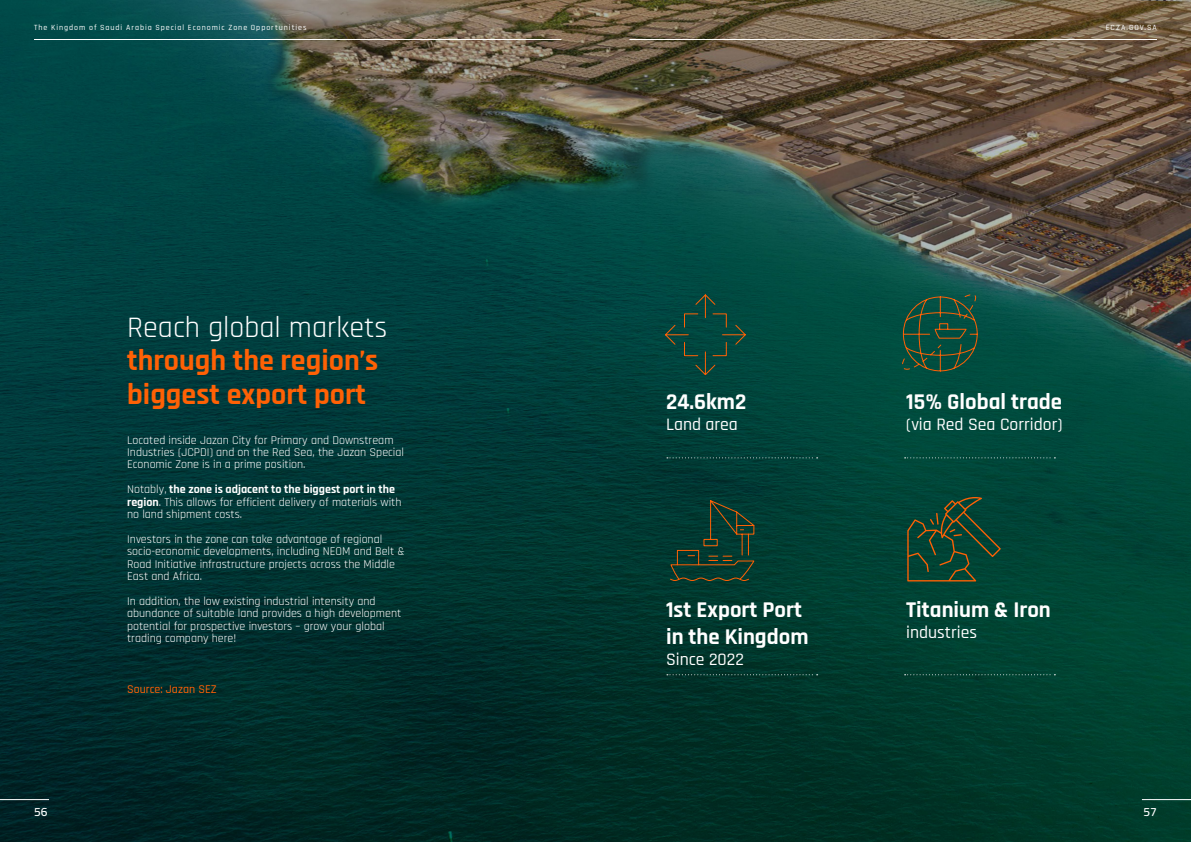
<style>
.page{position:relative;width:1191px;height:842px;background:#fff}
.page>*{position:absolute;margin:0;border:0;box-sizing:border-box;transform-origin:0 0}
.t1{font:700 30px/34px "Rajdhani";color:#ff6105}
.t2{font:30px "Rajdhani";color:#fff}
.t3{font:700 22.7px/27.3px "Rajdhani";color:#fff}
.t4{font:500 17.7px "Rajdhani";color:#fff}
.t5{font:12px/12.4px "Rajdhani";color:#fff}
.t6{font:500 12px "Rajdhani";color:#ff6105}
.t7{font:600 12px "Cairo";color:#fff}
.t8{font:500 8px "Rajdhani";letter-spacing:.12em;color:#fff}
.s1{font-weight:700}
</style>
<div class="page">
<img style="left:0;top:0;width:1191px;height:842px">
<svg style="left:664px;top:293px;width:82px;height:83px;background:#0c473c"></svg>
<svg style="left:901px;top:294px;width:77px;height:78px;background:#1f503a"></svg>
<svg style="left:669px;top:499px;width:86px;height:82px;background:#153d2d"></svg>
<svg style="left:907px;top:497px;width:93px;height:84px;background:#1b4630"></svg>
<svg style="left:667px;top:457px;width:150px;height:1px"></svg>
<svg style="left:667px;top:674px;width:150px;height:1px"></svg>
<svg style="left:904px;top:457px;width:151px;height:1px"></svg>
<svg style="left:904px;top:674px;width:151px;height:1px"></svg>
<hr style="left:34px;top:39px;width:527px;height:1px;background:#fff">
<hr style="left:629px;top:39px;width:528px;height:1px;background:#fff">
<hr style="left:0;top:799px;width:49px;height:1px;background:#fff">
<hr style="left:1142px;top:799px;width:49px;height:1px;background:#fff">
<p class="t8" style="left:34px;top:23px;width:274px">The Kingdom of Saudi Arabia Special Economic Zone Opportunities</p>
<p class="t8" style="left:1105px;top:23px;width:53px">ECZA.GOV.SA</p>
<h1 class="t2" style="left:127px;top:310px;width:262px">Reach global markets</h1>
<h1 class="t1" style="left:127px;top:345px;width:253px">through the region’s biggest export port</h1>
<p class="t5" style="left:127px;top:434px;width:278px">Located inside Jazan City for Primary and Downstream<br>Industries (JCPDI) and on the Red Sea, the Jazan Special<br>Economic Zone is in a prime position.</p>
<p class="t5" style="left:127px;top:484px;width:276px">Notably, <span class="s1">the zone is adjacent to the biggest port in the region</span>. This allows for efficient delivery of materials with no land shipment costs.</p>
<p class="t5" style="left:127px;top:533px;width:279px">Investors in the zone can take advantage of regional socio-economic developments, including NEOM and Belt &amp; Road Initiative infrastructure projects across the Middle East and Africa.</p>
<p class="t5" style="left:127px;top:595px;width:276px">In addition, the low existing industrial intensity and abundance of suitable land provides a high development potential for prospective investors – grow your global trading company here!</p>
<p class="t6" style="left:127px;top:682px;width:91px">Source: Jazan SEZ</p>
<h2 class="t3" style="left:666px;top:389px;width:82px">24.6km2</h2>
<h3 class="t4" style="left:666px;top:414px;width:73px">Land area</h3>
<h2 class="t3" style="left:666px;top:596px;width:144px">1st Export Port in the Kingdom</h2>
<h3 class="t4" style="left:666px;top:649px;width:79px">Since 2022</h3>
<h2 class="t3" style="left:906px;top:389px;width:157px">15% Global trade</h2>
<h3 class="t4" style="left:906px;top:414px;width:158px">(via Red Sea Corridor)</h3>
<h2 class="t3" style="left:906px;top:596px;width:146px">Titanium &amp; Iron</h2>
<h3 class="t4" style="left:906px;top:622px;width:72px">industries</h3>
<p class="t7" style="left:34px;top:802px;width:15px">56</p>
<p class="t7" style="left:1143px;top:802px;width:15px">57</p>
</div>
